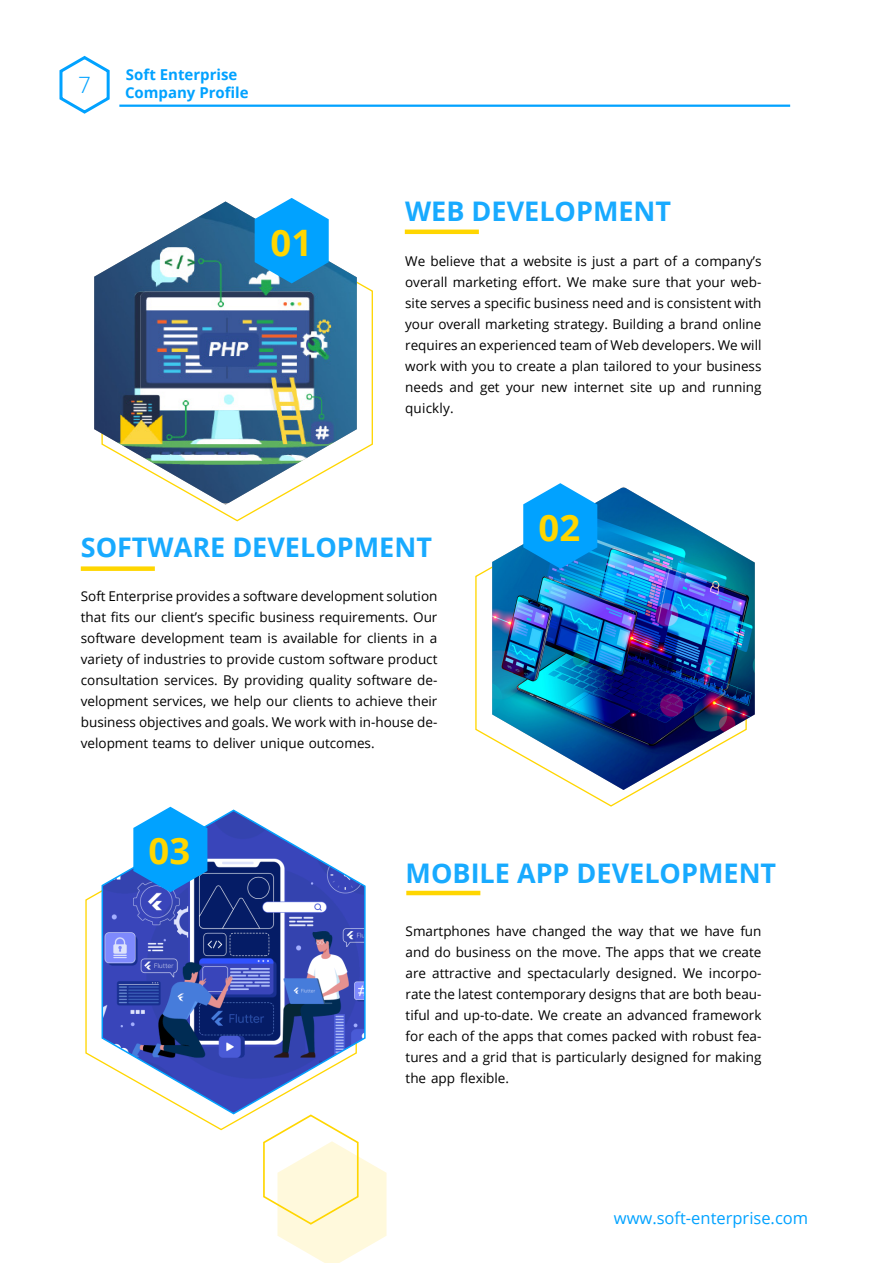
<style>
.page{position:relative;width:893px;height:1263px;background:#fff}
.page>*{position:absolute;margin:0;border:0;box-sizing:border-box;transform-origin:0 0}
.t1{font:700 36.45px "Open Sans";color:#ffd600}
.t2{font:700 27px "Open Sans";color:#18aaff}
.t3{font:300 22.5px "Open Sans";color:#01a2ff}
.t4{font:16.5px "Open Sans";color:#01a2ff}
.t5{font:700 15px "Open Sans";color:#01a2ff}
.t6{font:13.5px/21px "Open Sans";color:#000;text-align:justify}
</style>
<div class="page">
<div style="left:81px;top:566px;width:74px;height:5px;background:#ffd600"></div>
<hr style="left:406px;top:891px;width:74px;height:4px;background:#ffd600">
<hr style="left:405px;top:230px;width:74px;height:4px;background:#ffd600">
<svg style="left:208px;top:281px;width:165px;height:241px"></svg>
<svg style="left:475px;top:566px;width:166px;height:241px"></svg>
<svg style="left:85px;top:891px;width:163px;height:240px"></svg>
<img style="left:94px;top:201px;width:263px;height:302px">
<img style="left:492px;top:488px;width:263px;height:302px">
<svg style="left:100px;top:809px;width:266px;height:306px"></svg>
<svg style="left:255px;top:198px;width:74px;height:85px;background:#2cacf5"></svg>
<svg style="left:523px;top:483px;width:74px;height:86px;background:#21a8f6"></svg>
<svg style="left:133px;top:807px;width:74px;height:85px;background:#27a2f4"></svg>
<svg style="left:262px;top:1113px;width:125px;height:150px"></svg>
<svg style="left:59px;top:55px;width:51px;height:59px"></svg>
<hr style="left:119px;top:105px;width:671px;height:2px;background:#01a2ff">
<p class="t3" style="left:78px;top:70px;width:14px">7</p>
<p class="t5" style="left:126px;top:64px;width:113px">Soft Enterprise</p>
<p class="t5" style="left:125px;top:82px;width:125px">Company Profile</p>
<p class="t1" style="left:271px;top:217px;width:43px">01</p>
<p class="t2" style="left:405px;top:192px;width:268px">WEB DEVELOPMENT</p>
<p class="t6" style="left:405px;top:250px;width:358px">We believe that a website is just a part of a company’s overall marketing effort. We make sure that your web&shy;site serves a specific business need and is consistent with your overall marketing strategy. Building a brand online requires an experienced team of Web developers. We will work with you to create a plan tailored to your business needs and get your new internet site up and running quickly.</p>
<p class="t2" style="left:81px;top:528px;width:353px">SOFTWARE DEVELOPMENT</p>
<p class="t6" style="left:81px;top:586px;width:358px">Soft Enterprise provides a software development solution that fits our client’s specific business requirements. Our software development team is available for clients in a variety of industries to provide custom software product consultation services. By providing quality software de&shy;velopment services, we help our clients to achieve their business objectives and goals. We work with in-house de&shy;velopment teams to deliver unique outcomes.</p>
<p class="t1" style="left:538px;top:502px;width:43px">02</p>
<p class="t1" style="left:149px;top:825px;width:43px">03</p>
<p class="t2" style="left:406px;top:854px;width:372px">MOBILE APP DEVELOPMENT</p>
<p class="t6" style="left:406px;top:920px;width:357px">Smartphones have changed the way that we have fun and do business on the move. The apps that we create are attractive and spectacularly designed. We incorpo&shy;rate the latest contemporary designs that are both beau&shy;tiful and up-to-date. We create an advanced framework for each of the apps that comes packed with robust fea&shy;tures and a grid that is particularly designed for making the app flexible.</p>
<p class="t4" style="left:614px;top:1206px;width:196px">www.soft-enterprise.com</p>
</div>
